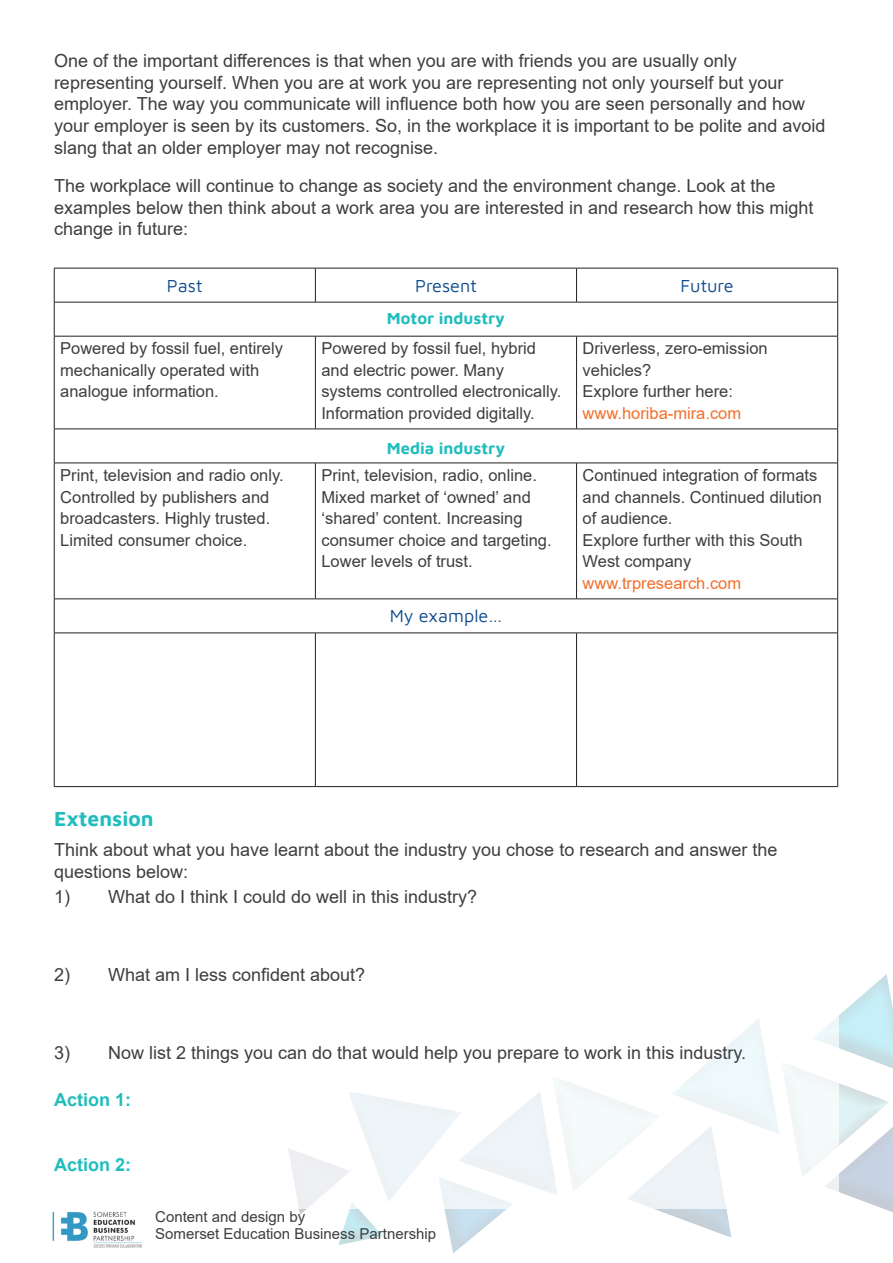
<style>
.page{position:relative;width:893px;height:1263px;background:#fff}
.page>*{position:absolute;margin:0;border:0;box-sizing:border-box;transform-origin:0 0}
.t1{font:700 21px "Maven Pro";color:#21bdbd}
.t2{font:18px/21.6px "Arial";color:#3e3e3f}
.t3{font:18px "Maven Pro";color:#0f4c8e}
.t4{font:700 18px "Arial";color:#21bdbd}
.t5{font:16.5px/21.6px "Arial";color:#3e3e3f}
.t6{font:700 16.5px "Maven Pro";color:#21bdbd}
.t7{font:15px/16.5px "Arial";color:#3e3e3f}
.s1{color:#f36e2a}
</style>
<div class="page">
<svg style="left:299px;top:974px;width:594px;height:279px"></svg>
<div style="left:54px;top:800px;width:785px;height:409px;background:#fff"></div>
<hr style="left:54px;top:268px;width:261px;height:1px;background:#231f20">
<hr style="left:54px;top:268px;width:1px;height:34px;background:#231f20">
<hr style="left:315px;top:268px;width:262px;height:1px;background:#231f20">
<hr style="left:315px;top:268px;width:1px;height:34px;background:#231f20">
<hr style="left:577px;top:268px;width:261px;height:1px;background:#231f20">
<hr style="left:576px;top:268px;width:1px;height:34px;background:#231f20">
<hr style="left:837px;top:268px;width:1px;height:34px;background:#231f20">
<hr style="left:54px;top:302px;width:261px;height:1px;background:#231f20">
<hr style="left:315px;top:302px;width:262px;height:1px;background:#231f20">
<hr style="left:577px;top:302px;width:261px;height:1px;background:#231f20">
<hr style="left:54px;top:336px;width:1px;height:93px;background:#231f20">
<hr style="left:315px;top:336px;width:1px;height:93px;background:#231f20">
<hr style="left:576px;top:336px;width:1px;height:93px;background:#231f20">
<hr style="left:837px;top:336px;width:1px;height:93px;background:#231f20">
<hr style="left:54px;top:463px;width:1px;height:136px;background:#231f20">
<hr style="left:315px;top:463px;width:1px;height:136px;background:#231f20">
<hr style="left:576px;top:463px;width:1px;height:136px;background:#231f20">
<hr style="left:837px;top:463px;width:1px;height:136px;background:#231f20">
<hr style="left:54px;top:633px;width:1px;height:153px;background:#231f20">
<hr style="left:315px;top:633px;width:1px;height:153px;background:#231f20">
<hr style="left:576px;top:633px;width:1px;height:153px;background:#231f20">
<hr style="left:837px;top:633px;width:1px;height:153px;background:#231f20">
<hr style="left:54px;top:786px;width:261px;height:1px;background:#231f20">
<hr style="left:315px;top:786px;width:262px;height:1px;background:#231f20">
<hr style="left:577px;top:786px;width:261px;height:1px;background:#231f20">
<hr style="left:54px;top:302px;width:1px;height:34px;background:#231f20">
<hr style="left:837px;top:302px;width:1px;height:34px;background:#231f20">
<hr style="left:54px;top:336px;width:261px;height:1px;background:#231f20">
<hr style="left:315px;top:336px;width:262px;height:1px;background:#231f20">
<hr style="left:577px;top:336px;width:261px;height:1px;background:#231f20">
<hr style="left:54px;top:429px;width:261px;height:1px;background:#231f20">
<hr style="left:54px;top:429px;width:1px;height:34px;background:#231f20">
<hr style="left:315px;top:429px;width:262px;height:1px;background:#231f20">
<hr style="left:577px;top:429px;width:261px;height:1px;background:#231f20">
<hr style="left:837px;top:429px;width:1px;height:34px;background:#231f20">
<hr style="left:54px;top:463px;width:261px;height:1px;background:#231f20">
<hr style="left:315px;top:463px;width:262px;height:1px;background:#231f20">
<hr style="left:577px;top:463px;width:261px;height:1px;background:#231f20">
<hr style="left:54px;top:599px;width:261px;height:1px;background:#231f20">
<hr style="left:54px;top:599px;width:1px;height:34px;background:#231f20">
<hr style="left:315px;top:599px;width:262px;height:1px;background:#231f20">
<hr style="left:577px;top:599px;width:261px;height:1px;background:#231f20">
<hr style="left:837px;top:599px;width:1px;height:34px;background:#231f20">
<hr style="left:54px;top:633px;width:261px;height:1px;background:#231f20">
<hr style="left:315px;top:633px;width:262px;height:1px;background:#231f20">
<hr style="left:577px;top:633px;width:261px;height:1px;background:#231f20">
<img style="left:52px;top:1211px;width:90px;height:37px">
<p class="t2" style="left:54px;top:50px;width:773px">One of the important differences is that when you are with friends you are usually only representing yourself. When you are at work you are representing not only yourself but your employer. The way you communicate will influence both how you are seen personally and how your employer is seen by its customers. So, in the workplace it is important to be polite and avoid slang that an older employer may not recognise.</p>
<p class="t2" style="left:54px;top:175px;width:761px">The workplace will continue to change as society and the environment change. Look at the examples below then think about a work area you are interested in and research how this might change in future:</p>
<p class="t3" style="left:167px;top:273px;width:37px">Past</p>
<p class="t3" style="left:415px;top:273px;width:63px">Present</p>
<p class="t3" style="left:681px;top:273px;width:55px">Future</p>
<p class="t6" style="left:387px;top:307px;width:120px">Motor industry</p>
<p class="t5" style="left:60px;top:337px;width:224px">Powered by fossil fuel, entirely mechanically operated with analogue information.</p>
<p class="t5" style="left:321px;top:337px;width:241px">Powered by fossil fuel, hybrid and electric power. Many systems controlled electronically.<br>Information provided digitally.</p>
<p class="t5" style="left:583px;top:337px;width:187px">Driverless, zero-emission vehicles?</p>
<p class="t5" style="left:583px;top:381px;width:160px">Explore further here: <span class="s1">www.horiba-mira.com</span></p>
<p class="t6" style="left:387px;top:437px;width:120px">Media industry</p>
<p class="t5" style="left:60px;top:464px;width:225px">Print, television and radio only.<br>Controlled by publishers and broadcasters. Highly trusted.<br>Limited consumer choice.</p>
<p class="t5" style="left:321px;top:464px;width:217px">Print, television, radio, online.</p>
<p class="t5" style="left:321px;top:486px;width:232px">Mixed market of ‘owned’ and ‘shared’ content. Increasing consumer choice and targeting.<br>Lower levels of trust.</p>
<p class="t3" style="left:390px;top:604px;width:114px">My example…</p>
<p class="t5" style="left:583px;top:464px;width:241px">Continued integration of formats and channels. Continued dilution of audience.</p>
<p class="t5" style="left:583px;top:529px;width:222px">Explore further with this South<br>West company <span class="s1">www.trpresearch.com</span></p>
<p class="t1" style="left:54px;top:804px;width:101px">Extension</p>
<p class="t2" style="left:54px;top:839px;width:725px">Think about what you have learnt about the industry you chose to research and answer the questions below:</p>
<p class="t2" style="left:54px;top:886px;width:425px">1) What do I think I could do well in this industry?</p>
<p class="t2" style="left:54px;top:964px;width:313px">2) What am I less confident about?</p>
<p class="t2" style="left:54px;top:1041px;width:694px">3) Now list 2 things you can do that would help you prepare to work in this industry.</p>
<p class="t4" style="left:54px;top:1087px;width:79px">Action 1:</p>
<p class="t4" style="left:54px;top:1152px;width:79px">Action 2:</p>
<p class="t7" style="left:155px;top:1208px;width:282px">Content and design by<br>Somerset Education Business Partnership</p>
</div>
